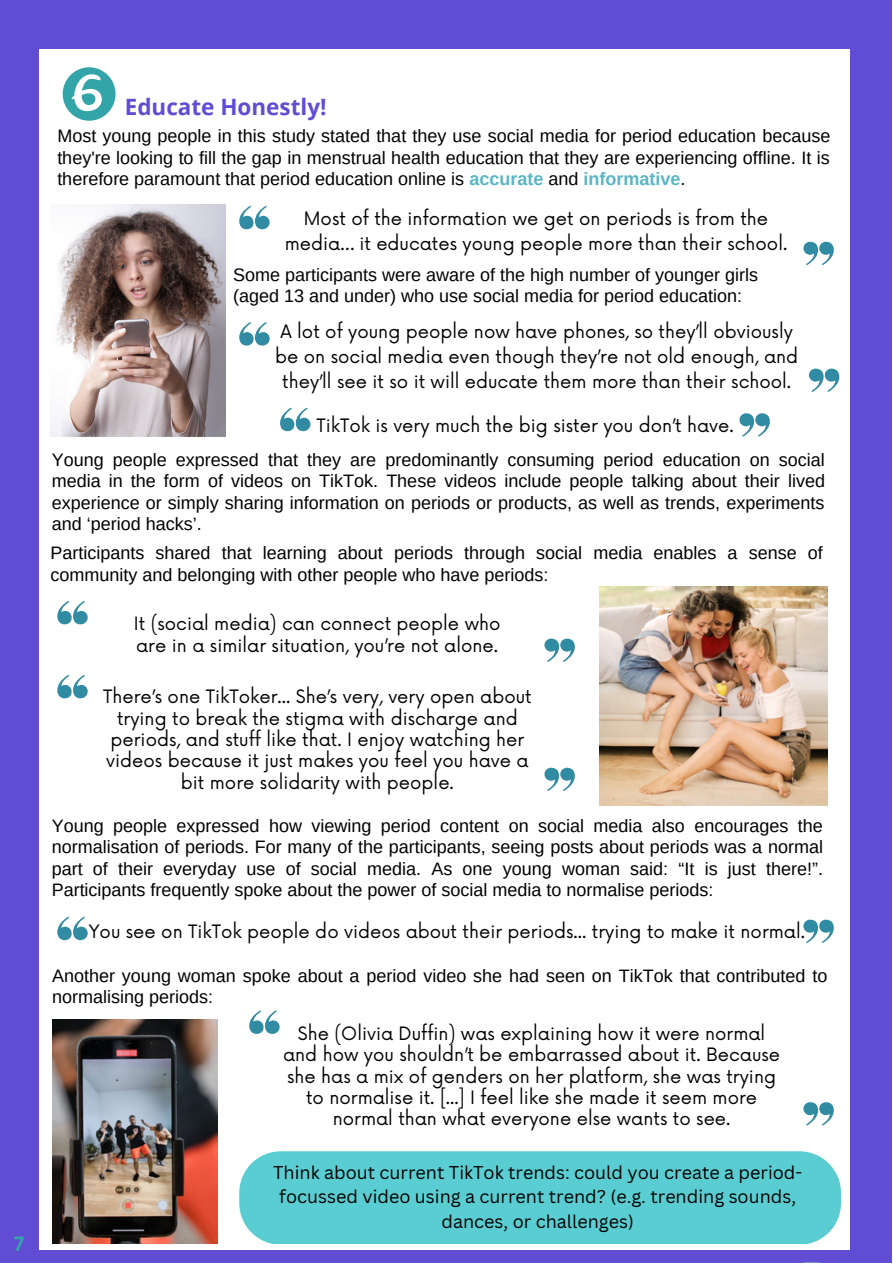
<style>
.page{position:relative;width:893px;height:1264px;background:#fff}
.page>*{position:absolute;margin:0;border:0;box-sizing:border-box;transform-origin:0 0}
.t1{font:700 24px "Alegreya Sans SC";color:#33a5a8}
.t2{font:700 22.5px "Open Sans";color:#614cd4}
.t3{font:18px/21.3px "Arimo";color:#000}
.t4{font:18px/21.3px "Now";color:#000;text-align:center}
.t5{font:18px/24.8px "Canva Sans";color:#000;text-align:center}
.s1{font-weight:700;color:#59b6c4}
</style>
<div class="page">
<div style="left:0;top:0;width:891px;height:1262px;background:#614cd4"></div>
<div style="left:39px;top:49px;width:810px;height:1200px;background:#fff"></div>
<svg style="left:694px;top:1262px;width:198px;height:1px"></svg>
<svg style="left:63px;top:67px;width:52px;height:54px"></svg>
<svg style="left:803px;top:242px;width:30px;height:23px"></svg>
<svg style="left:239px;top:206px;width:30px;height:23px"></svg>
<svg style="left:239px;top:322px;width:30px;height:23px"></svg>
<svg style="left:809px;top:368px;width:30px;height:24px"></svg>
<svg style="left:280px;top:407px;width:30px;height:24px"></svg>
<svg style="left:739px;top:413px;width:30px;height:24px"></svg>
<img style="left:50px;top:204px;width:176px;height:233px">
<img style="left:600px;top:586px;width:227px;height:219px">
<div style="left:239px;top:1151px;width:602px;height:92px;background:#59cdd1"></div>
<img style="left:53px;top:1019px;width:164px;height:224px">
<svg style="left:57px;top:600px;width:31px;height:24px"></svg>
<svg style="left:57px;top:674px;width:31px;height:24px"></svg>
<svg style="left:544px;top:767px;width:30px;height:24px"></svg>
<svg style="left:57px;top:916px;width:31px;height:24px"></svg>
<svg style="left:803px;top:919px;width:30px;height:24px"></svg>
<svg style="left:249px;top:1010px;width:30px;height:23px"></svg>
<svg style="left:803px;top:1102px;width:30px;height:23px"></svg>
<svg style="left:544px;top:638px;width:30px;height:24px"></svg>
<h1 class="t1" style="left:14px;top:1229px;width:12px">7</h1>
<p class="t2" style="left:125px;top:91px;width:203px">Educate Honestly!</p>
<p class="t3" style="left:57px;top:125px;width:774px;text-align:justify">Most young people in this study stated that they use social media for period education because they're looking to fill the gap in menstrual health education that they are experiencing offline. It is therefore paramount that period education online is <span class="s1">accurate</span> and <span class="s1">informative</span>.</p>
<p class="t4" style="left:285px;top:207px;width:504px;line-height:24.8px">Most of the information we get on periods is from the media… it educates young people more than their school.</p>
<p class="t3" style="left:233px;top:264px;width:526px">Some participants were aware of the high number of younger girls (aged 13 and under) who use social media for period education:</p>
<p class="t4" style="left:275px;top:320px;width:524px;line-height:24.8px">A lot of young people now have phones, so they’ll obviously be on social media even though they’re not old enough, and they’ll see it so it will educate them more than their school.</p>
<p class="t4" style="left:316px;top:415px;width:419px">TikTok is very much the big sister you don’t have.</p>
<p class="t3" style="left:52px;top:449px;width:774px;text-align:justify">Young people expressed that they are predominantly consuming period education on social media in the form of videos on TikTok. These videos include people talking about their lived experience or simply sharing information on periods or products, as well as trends, experiments and ‘period hacks’.</p>
<p class="t3" style="left:50px;top:542px;width:773px">Participants shared that learning about periods through social media enables a sense of community and belonging with other people who have periods:</p>
<p class="t4" style="left:134px;top:614px;width:368px;text-align:left">It (social media) can connect people who are in a similar situation, you’re not alone.</p>
<p class="t4" style="left:103px;top:687px;width:430px">There’s one TikToker... She’s very, very open about trying to break the stigma with discharge and periods, and stuff like that. I enjoy watching her videos because it just makes you feel you have a bit more solidarity with people.</p>
<p class="t3" style="left:52px;top:815px;width:772px;text-align:justify">Young people expressed how viewing period content on social media also encourages the normalisation of periods. For many of the participants, seeing posts about periods was a normal part of their everyday use of social media. As one young woman said: “It is just there!”.<br>Participants frequently spoke about the power of social media to normalise periods:</p>
<p class="t4" style="left:89px;top:921px;width:717px">You see on TikTok people do videos about their periods... trying to make it normal.</p>
<p class="t3" style="left:52px;top:964px;width:776px">Another young woman spoke about a period video she had seen on TikTok that contributed to normalising periods:</p>
<p class="t4" style="left:283px;top:1023px;width:498px">She (Olivia Duffin) was explaining how it were normal and how you shouldn’t be embarrassed about it. Because she has a mix of genders on her platform, she was trying to normalise it. [...] I feel like she made it seem more normal than what everyone else wants to see.</p>
<p class="t5" style="left:273px;top:1159px;width:530px">Think about current TikTok trends: could you create a period&shy;focussed video using a current trend? (e.g. trending sounds, dances, or challenges)</p>
</div>
